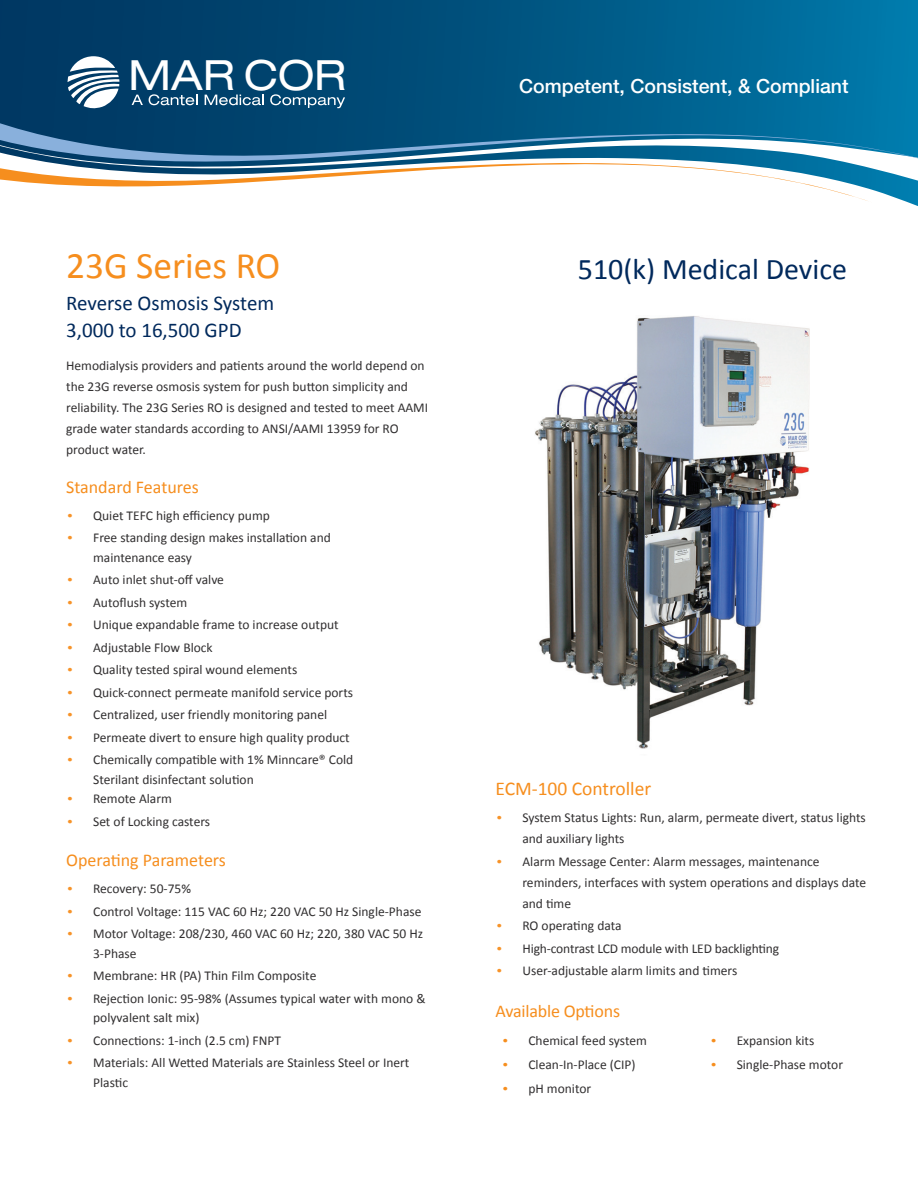
<style>
.page{position:relative;width:918px;height:1188px;background:#fff}
.page>*{position:absolute;margin:0;border:0;box-sizing:border-box;transform-origin:0 0}
.t1{font:expanded 41.7px "Helvetica Neue LT Std";color:#fff}
.t2{font:37.5px "Calibri";color:#f68e1e}
.t3{font:30px "Calibri";color:#00295c}
.t4{font:21px/27px "Calibri";color:#00295c}
.t5{font:500 19.5px "Helvetica Neue LT Std";color:#fff}
.t6{font:19.5px "Calibri";color:#f68e1e}
.t7{font:18px "Calibri";letter-spacing:-.01em;color:#f68e1e}
.t8{font:13.5px/21px "Calibri";color:#312f30}
.s1{font-family:"Century Gothic";font-size:12px;color:#f79328}
.s2{font-family:"Century Gothic";font-size:12px;color:#f68e1e}
</style>
<div class="page">
<img style="left:535px;top:316px;width:275px;height:433px">
<svg style="left:0;top:0;width:918px;height:206px;background:#015480"></svg>
<svg style="left:0;top:190px;width:873px;height:16px"></svg>
<svg style="left:0;top:184px;width:918px;height:6px"></svg>
<svg style="left:0;top:61px;width:918px;height:123px;background:#357597"></svg>
<svg style="left:68px;top:56px;width:51px;height:53px"></svg>
<svg style="left:132px;top:95px;width:11px;height:10px"></svg>
<svg style="left:149px;top:94px;width:48px;height:11px"></svg>
<svg style="left:205px;top:95px;width:59px;height:10px"></svg>
<svg style="left:270px;top:94px;width:75px;height:14px"></svg>
<h1 class="t1" style="left:129px;top:49px;width:219px">MAR COR</h1>
<h2 class="t2" style="left:66px;top:242px;width:216px">23G Series RO</h2>
<h3 class="t4" style="left:66px;top:290px;width:210px">Reverse Osmosis System<br>3,000 to 16,500 GPD</h3>
<p class="t8" style="left:66px;top:355px;width:364px">Hemodialysis providers and patients around the world depend on the 23G reverse osmosis system for push button simplicity and reliability. The 23G Series RO is designed and tested to meet AAMI grade water standards according to ANSI/AAMI 13959 for RO product water.</p>
<h3 class="t7" style="left:66px;top:476px;width:134px">Standard Features</h3>
<p class="t8" style="left:66px;top:505px;width:205px"><span class="s1">•</span> Quiet TEFC high efficiency pump</p>
<p class="t8" style="left:93px;top:528px;width:239px;line-height:19.5px;text-indent:-27px"><span class="s1">•</span> Free standing design makes installation and maintenance easy</p>
<p class="t8" style="left:66px;top:570px;width:159px"><span class="s1">•</span> Auto inlet shut-off valve</p>
<p class="t8" style="left:66px;top:592px;width:123px"><span class="s1">•</span> Autoflush system</p>
<p class="t8" style="left:66px;top:615px;width:274px"><span class="s1">•</span> Unique expandable frame to increase output</p>
<p class="t8" style="left:66px;top:637px;width:148px"><span class="s1">•</span> Adjustable Flow Block</p>
<p class="t8" style="left:66px;top:660px;width:233px"><span class="s1">•</span> Quality tested spiral wound elements</p>
<p class="t8" style="left:66px;top:682px;width:289px"><span class="s1">•</span> Quick-connect permeate manifold service ports</p>
<p class="t8" style="left:66px;top:705px;width:263px"><span class="s1">•</span> Centralized, user friendly monitoring panel</p>
<p class="t8" style="left:66px;top:727px;width:285px"><span class="s1">•</span> Permeate divert to ensure high quality product</p>
<p class="t8" style="left:93px;top:750px;width:262px;line-height:19.5px;text-indent:-27px"><span class="s1">•</span> Chemically compatible with 1% Minncare® Cold<br>Sterilant disinfectant solution</p>
<p class="t8" style="left:66px;top:789px;width:107px"><span class="s1">•</span> Remote Alarm</p>
<p class="t8" style="left:66px;top:811px;width:145px"><span class="s1">•</span> Set of Locking casters</p>
<h3 class="t7" style="left:66px;top:849px;width:161px">Operating Parameters</h3>
<p class="t8" style="left:66px;top:879px;width:126px"><span class="s1">•</span> Recovery: 50-75%</p>
<p class="t8" style="left:66px;top:901px;width:357px"><span class="s1">•</span> Control Voltage: 115 VAC 60 Hz; 220 VAC 50 Hz Single-Phase</p>
<p class="t8" style="left:93px;top:924px;width:332px;line-height:19.5px;text-indent:-27px"><span class="s1">•</span> Motor Voltage: 208/230, 460 VAC 60 Hz; 220, 380 VAC 50 Hz<br>3-Phase</p>
<p class="t8" style="left:66px;top:966px;width:252px"><span class="s1">•</span> Membrane: HR (PA) Thin Film Composite</p>
<p class="t8" style="left:93px;top:989px;width:334px;line-height:19.5px;text-indent:-27px"><span class="s1">•</span> Rejection Ionic: 95-98% (Assumes typical water with mono &amp; polyvalent salt mix)</p>
<p class="t8" style="left:66px;top:1030px;width:216px"><span class="s1">•</span> Connections: 1-inch (2.5 cm) FNPT</p>
<p class="t8" style="left:93px;top:1053px;width:318px;line-height:19.5px;text-indent:-27px"><span class="s1">•</span> Materials: All Wetted Materials are Stainless Steel or Inert<br>Plastic</p>
<h3 class="t5" style="left:519px;top:74px;width:331px">Competent, Consistent, &amp; Compliant</h3>
<h3 class="t3" style="left:578px;top:250px;width:271px">510(k) Medical Device</h3>
<h3 class="t6" style="left:495px;top:776px;width:157px">ECM-100 Controller</h3>
<p class="t8" style="left:522px;top:807px;width:345px;text-indent:-27px"><span class="s1">•</span> System Status Lights: Run, alarm, permeate divert, status lights and auxiliary lights</p>
<p class="t8" style="left:522px;top:851px;width:345px;text-indent:-27px"><span class="s1">•</span> Alarm Message Center: Alarm messages, maintenance reminders, interfaces with system operations and displays date and time</p>
<p class="t8" style="left:495px;top:915px;width:128px"><span class="s1">•</span> RO operating data</p>
<p class="t8" style="left:495px;top:938px;width:285px"><span class="s1">•</span> High-contrast LCD module with LED backlighting</p>
<p class="t8" style="left:495px;top:960px;width:243px"><span class="s1">•</span> User-adjustable alarm limits and timers</p>
<h3 class="t7" style="left:495px;top:1000px;width:126px">Available Options</h3>
<p class="t8" style="left:501px;top:1030px;width:147px"><span class="s2">•</span> Chemical feed system</p>
<p class="t8" style="left:501px;top:1054px;width:136px"><span class="s2">•</span> Clean-In-Place (CIP)</p>
<p class="t8" style="left:501px;top:1078px;width:91px"><span class="s2">•</span> pH monitor</p>
<p class="t8" style="left:710px;top:1030px;width:106px"><span class="s2">•</span> Expansion kits</p>
<p class="t8" style="left:710px;top:1054px;width:135px"><span class="s2">•</span> Single-Phase motor</p>
</div>
